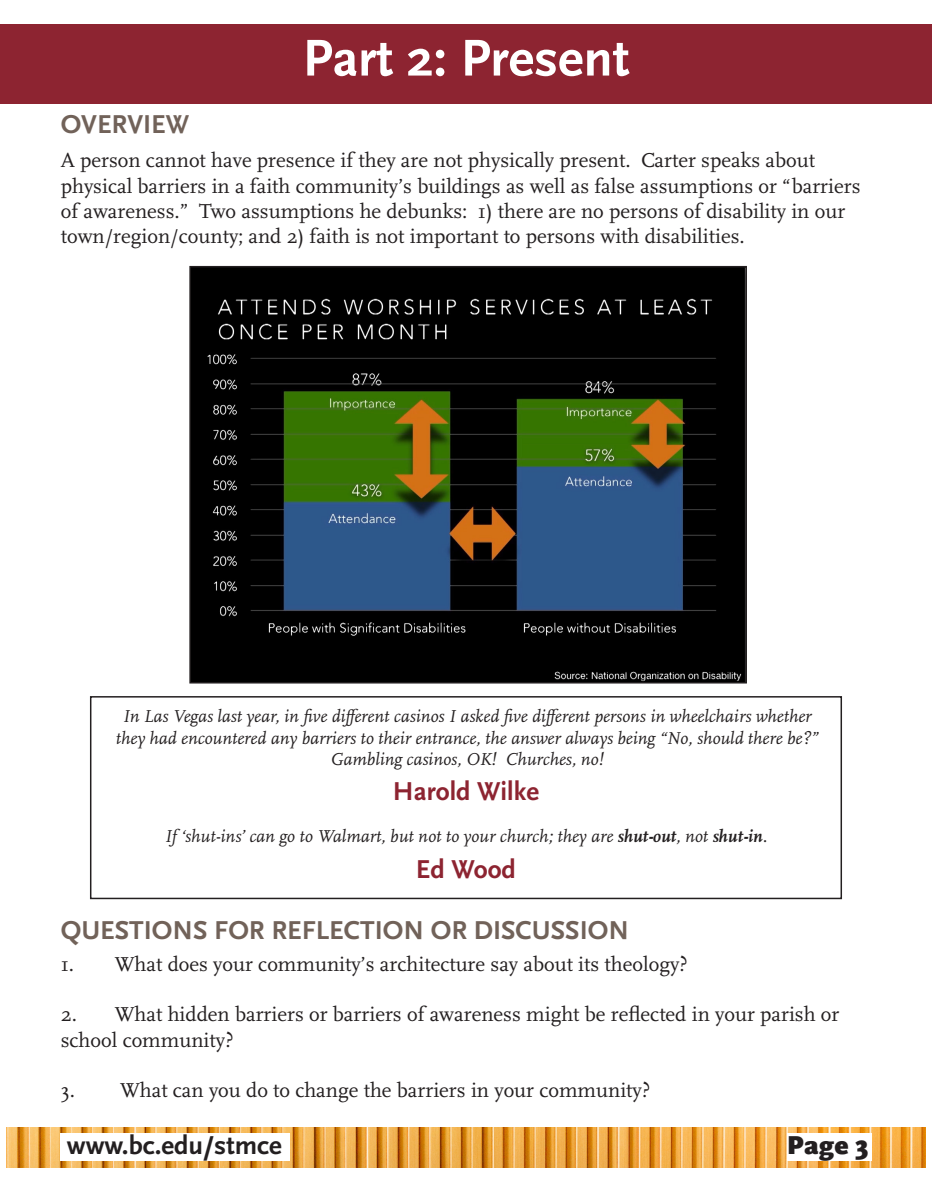
<style>
.page{position:relative;width:932px;height:1202px;background:#fff}
.page>*{position:absolute;margin:0;border:0;box-sizing:border-box;transform-origin:0 0}
.t1{font:700 54px "Scala Sans OT";color:#fff}
.t2{font:700 27px "Scala Sans OT";color:#716259}
.t3{font:700 27px "Scala Sans OT";color:#8d2431}
.t4{font:700 27px "Scala Sans OT";color:#231f20}
.t5{font:900 27px "Scala Sans OT";color:#231f20}
.t6{font:21px/25.2px "Scala OT";color:#231f20}
.t7{font:italic 18px/21.6px "Scala OT";color:#231f20;text-align:center}
.s1{font-weight:700}
</style>
<div class="page">
<div style="left:0;top:24px;width:932px;height:80px;background:#8d2431"></div>
<img style="left:7px;top:1127px;width:918px;height:40px">
<div style="left:787px;top:1133px;width:84px;height:27px;background:#fff"></div>
<div style="left:61px;top:1133px;width:229px;height:27px;background:#fff"></div>
<img style="left:192px;top:269px;width:552px;height:411px">
<div style="left:189px;top:266px;width:558px;height:417px;border:2px solid #231f20"></div>
<div style="left:90px;top:696px;width:752px;height:203px;border:2px solid #231f20"></div>
<p class="t1" style="left:302px;top:28px;width:328px">Part 2: Present</p>
<p class="t2" style="left:61px;top:109px;width:130px">OVERVIEW</p>
<p class="t6" style="left:61px;top:148px;width:801px">A person cannot have presence if they are not physically present. Carter speaks about physical barriers in a faith community’s buildings as well as false assumptions or “barriers of awareness.” Two assumptions he debunks: 1) there are no persons of disability in our town/region/county; and 2) faith is not important to persons with disabilities.</p>
<p class="t7" style="left:116px;top:705px;width:704px">In Las Vegas last year, in five different casinos I asked five different persons in wheelchairs whether they had encountered any barriers to their entrance, the answer always being “No, should there be?”<br>Gambling casinos, OK! Churches, no!</p>
<p class="t3" style="left:393px;top:776px;width:147px">Harold Wilke</p>
<p class="t7" style="left:165px;top:825px;width:604px">If ‘shut-ins’ can go to Walmart, but not to your church; they are <span class="s1">shut-out</span>, not <span class="s1">shut-in</span>.</p>
<p class="t3" style="left:416px;top:853px;width:101px">Ed Wood</p>
<p class="t2" style="left:61px;top:914px;width:569px">QUESTIONS FOR REFLECTION OR DISCUSSION</p>
<p class="t6" style="left:61px;top:952px;width:628px">1. What does your community’s architecture say about its theology?</p>
<p class="t6" style="left:61px;top:1002px;width:780px">2. What hidden barriers or barriers of awareness might be reflected in your parish or school community?</p>
<p class="t6" style="left:61px;top:1078px;width:591px">3. What can you do to change the barriers in your community?</p>
<p class="t4" style="left:67px;top:1130px;width:216px">www.bc.edu/stmce</p>
<p class="t5" style="left:787px;top:1130px;width:83px">Page 3</p>
</div>
